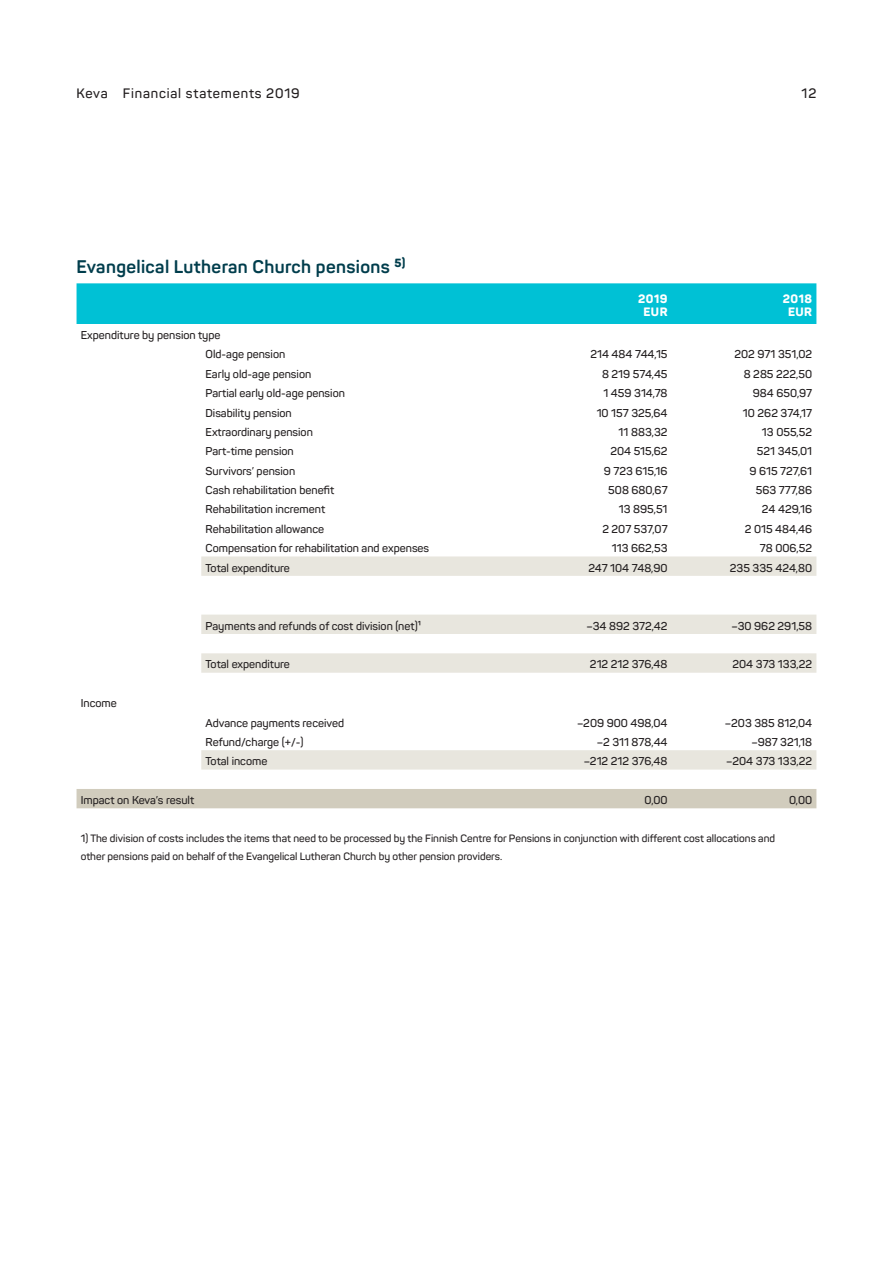
<style>
.page{position:relative;width:893px;height:1263px;background:#fff}
.page>*{position:absolute;margin:0;border:0;box-sizing:border-box;transform-origin:0 0}
.otsikko_2{font:700 18px "Panton";letter-spacing:.02em;color:#003d4c}
.t1{font:600 13.5px "Panton";letter-spacing:.06em;color:#231f20}
.taulukko_2{font:800 12px/13.5px "Panton";letter-spacing:.04em;color:#fff;text-align:center}
.taulukko_1{font:600 11.25px "Panton";color:#231f20}
.taulukko_viite{font:600 10.5px/18px "Panton";color:#231f20}
</style>
<div class="page">
<div style="left:77px;top:283px;width:739px;height:41px;background:#00c1d5"></div>
<svg style="left:201px;top:556px;width:615px;height:213px"></svg>
<div style="left:77px;top:789px;width:739px;height:19px;background:#d1ccbd"></div>
<p class="t1" style="left:77px;top:85px;width:225px">Keva Financial statements 2019</p>
<p class="t1" style="left:802px;top:85px;width:16px">12</p>
<p class="otsikko_2" style="left:77px;top:255px;width:330px">Evangelical Lutheran Church pensions <sup>5)</sup></p>
<p class="taulukko_2" style="left:638px;top:292px;width:31px">2019<br>EUR</p>
<p class="taulukko_2" style="left:783px;top:292px;width:31px">2018</p>
<p class="taulukko_2" style="left:788px;top:305px;width:26px">EUR</p>
<p class="taulukko_1" style="left:81px;top:328px;width:141px">Expenditure by pension type</p>
<p class="taulukko_1" style="left:206px;top:348px;width:81px">Old-age pension</p>
<p class="taulukko_1" style="left:590px;top:348px;width:79px">214 484 744,15</p>
<p class="taulukko_1" style="left:734px;top:348px;width:79px">202 971 351,02</p>
<p class="taulukko_1" style="left:206px;top:367px;width:107px">Early old-age pension</p>
<p class="taulukko_1" style="left:602px;top:367px;width:67px">8 219 574,45</p>
<p class="taulukko_1" style="left:744px;top:367px;width:70px">8 285 222,50</p>
<p class="taulukko_1" style="left:206px;top:386px;width:141px">Partial early old-age pension</p>
<p class="taulukko_1" style="left:603px;top:386px;width:66px">1 459 314,78</p>
<p class="taulukko_1" style="left:753px;top:386px;width:61px">984 650,97</p>
<p class="taulukko_1" style="left:206px;top:406px;width:88px">Disability pension</p>
<p class="taulukko_1" style="left:597px;top:406px;width:72px">10 157 325,64</p>
<p class="taulukko_1" style="left:743px;top:406px;width:71px">10 262 374,17</p>
<p class="taulukko_1" style="left:206px;top:425px;width:109px">Extraordinary pension</p>
<p class="taulukko_1" style="left:619px;top:425px;width:50px">11 883,32</p>
<p class="taulukko_1" style="left:762px;top:425px;width:52px">13 055,52</p>
<p class="taulukko_1" style="left:206px;top:444px;width:90px">Part-time pension</p>
<p class="taulukko_1" style="left:610px;top:444px;width:59px">204 515,62</p>
<p class="taulukko_1" style="left:757px;top:444px;width:57px">521 345,01</p>
<p class="taulukko_1" style="left:206px;top:464px;width:91px">Survivors’ pension</p>
<p class="taulukko_1" style="left:604px;top:464px;width:65px">9 723 615,16</p>
<p class="taulukko_1" style="left:749px;top:464px;width:64px">9 615 727,61</p>
<p class="taulukko_1" style="left:206px;top:483px;width:130px">Cash rehabilitation benefit</p>
<p class="taulukko_1" style="left:608px;top:483px;width:61px">508 680,67</p>
<p class="taulukko_1" style="left:756px;top:483px;width:58px">563 777,86</p>
<p class="taulukko_1" style="left:206px;top:503px;width:121px">Rehabilitation increment</p>
<p class="taulukko_1" style="left:619px;top:503px;width:50px">13 895,51</p>
<p class="taulukko_1" style="left:762px;top:503px;width:52px">24 429,16</p>
<p class="taulukko_1" style="left:206px;top:522px;width:120px">Rehabilitation allowance</p>
<p class="taulukko_1" style="left:602px;top:522px;width:67px">2 207 537,07</p>
<p class="taulukko_1" style="left:745px;top:522px;width:69px">2 015 484,46</p>
<p class="taulukko_1" style="left:206px;top:541px;width:225px">Compensation for rehabilitation and expenses</p>
<p class="taulukko_1" style="left:612px;top:541px;width:57px">113 662,53</p>
<p class="taulukko_1" style="left:760px;top:541px;width:54px">78 006,52</p>
<p class="taulukko_1" style="left:206px;top:561px;width:86px">Total expenditure</p>
<p class="taulukko_1" style="left:588px;top:561px;width:81px">247 104 748,90</p>
<p class="taulukko_1" style="left:730px;top:561px;width:84px">235 335 424,80</p>
<p class="taulukko_1" style="left:81px;top:696px;width:38px">Income</p>
<p class="taulukko_1" style="left:206px;top:619px;width:217px">Payments and refunds of cost division (net)¹</p>
<p class="taulukko_1" style="left:586px;top:619px;width:83px">–34 892 372,42</p>
<p class="taulukko_1" style="left:731px;top:619px;width:82px">–30 962 291,58</p>
<p class="taulukko_1" style="left:206px;top:657px;width:86px">Total expenditure</p>
<p class="taulukko_1" style="left:590px;top:657px;width:79px">212 212 376,48</p>
<p class="taulukko_1" style="left:732px;top:657px;width:81px">204 373 133,22</p>
<p class="taulukko_1" style="left:206px;top:716px;width:140px">Advance payments received</p>
<p class="taulukko_1" style="left:577px;top:716px;width:92px">–209 900 498,04</p>
<p class="taulukko_1" style="left:725px;top:716px;width:89px">–203 385 812,04</p>
<p class="taulukko_1" style="left:206px;top:735px;width:100px">Refund/charge (+/-)</p>
<p class="taulukko_1" style="left:597px;top:735px;width:72px">–2 311 878,44</p>
<p class="taulukko_1" style="left:751px;top:735px;width:62px">–987 321,18</p>
<p class="taulukko_1" style="left:206px;top:754px;width:63px">Total income</p>
<p class="taulukko_1" style="left:584px;top:754px;width:85px">–212 212 376,48</p>
<p class="taulukko_1" style="left:726px;top:754px;width:87px">–204 373 133,22</p>
<p class="taulukko_1" style="left:81px;top:793px;width:115px">Impact on Keva’s result</p>
<p class="taulukko_1" style="left:644px;top:793px;width:25px">0,00</p>
<p class="taulukko_1" style="left:789px;top:793px;width:25px">0,00</p>
<p class="taulukko_viite" style="left:81px;top:829px;width:696px">1) The division of costs includes the items that need to be processed by the Finnish Centre for Pensions in conjunction with different cost allocations and other pensions paid on behalf of the Evangelical Lutheran Church by other pension providers.</p>
</div>
